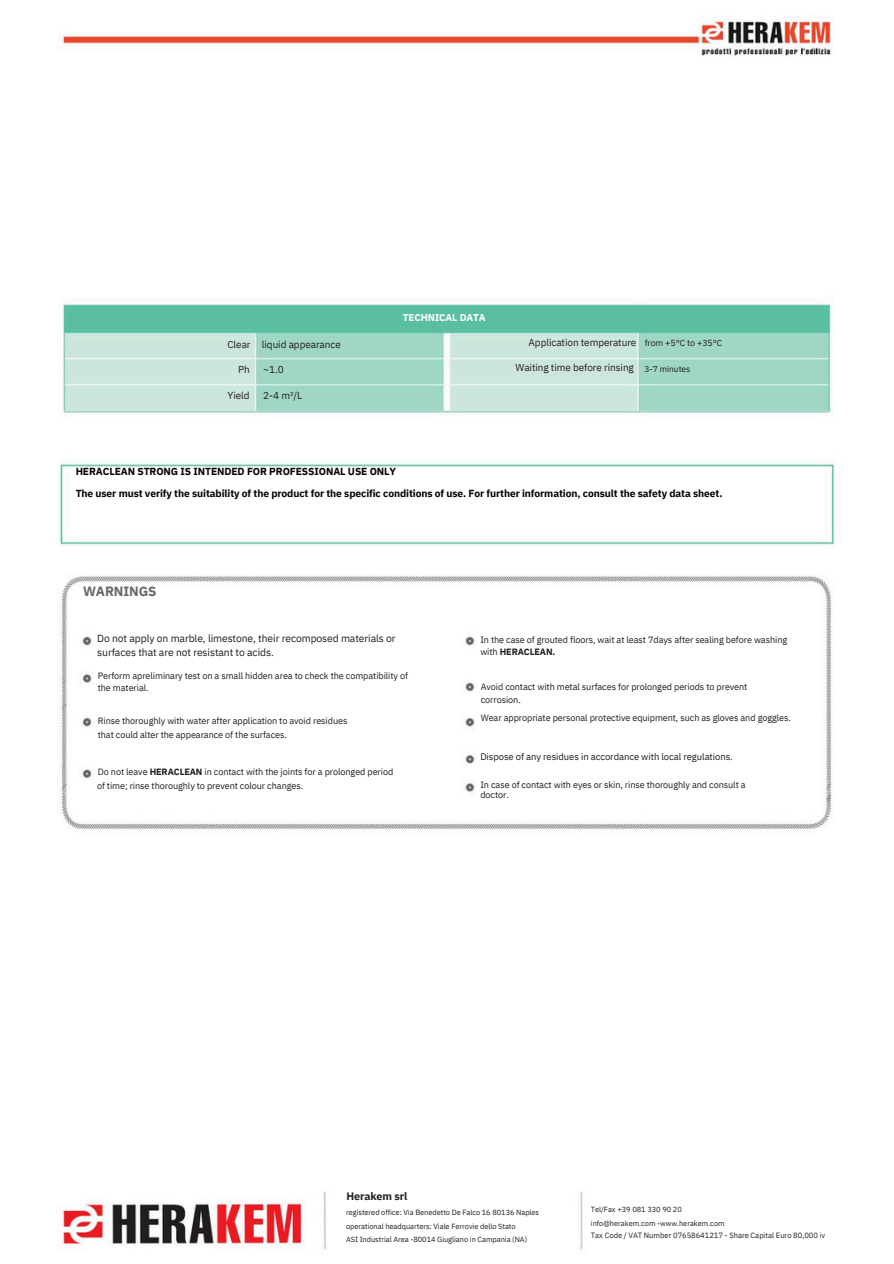
<style>
.page{position:relative;width:894px;height:1264px;background:#fff}
.page>*{position:absolute;margin:0;border:0;box-sizing:border-box;transform-origin:0 0}
.t1{font:700 13.35px "IBM Plex Sans";letter-spacing:-.01em;color:#666969}
.t2{font:700 10.8px "IBM Plex Sans";letter-spacing:-.01em;color:#231f20}
.t3{font:10.35px/13.5px "IBM Plex Sans";letter-spacing:-.01em;color:#211d1e}
.t4{font:700 10.2px "IBM Plex Sans";letter-spacing:-.01em;color:#040503}
.t5{font:10.05px "IBM Plex Sans";letter-spacing:-.01em;color:#231f20}
.t6{font:700 9.9px "IBM Plex Sans";letter-spacing:-.01em;color:#fff}
.t7{font:9.45px "IBM Plex Sans";letter-spacing:-.01em;color:#211d1e}
.t8{font:9.15px/13.5px "IBM Plex Sans";letter-spacing:-.01em;color:#211d1e}
.t9{font:8.85px "IBM Plex Sans";letter-spacing:-.01em;color:#231f20}
.t10{font:8.4px "IBM Plex Sans";letter-spacing:-.01em;color:#231f20}
.t11{font:7.65px "IBM Plex Sans";letter-spacing:-.01em;color:#231f20}
.t12{font:7.5px/13.5px "IBM Plex Sans";letter-spacing:-.01em;color:#231f20}
.s1{font-weight:700}
</style>
<div class="page">
<img style="left:60px;top:16px;width:776px;height:1234px">
<h1 class="t5" style="left:227px;top:337px;width:115px">Clear liquid appearance</h1>
<h4 class="t5" style="left:238px;top:362px;width:13px">Ph</h4>
<h4 class="t5" style="left:263px;top:362px;width:22px">~1.0</h4>
<h5 class="t5" style="left:227px;top:388px;width:24px">Yield</h5>
<h5 class="t5" style="left:263px;top:388px;width:40px">2-4 m²/L</h5>
<h5 class="t6" style="left:402px;top:310px;width:84px">TECHNICAL DATA</h5>
<h5 class="t5" style="left:528px;top:335px;width:109px">Application temperature</h5>
<h5 class="t5" style="left:515px;top:361px;width:120px">Waiting time before rinsing</h5>
<h5 class="t9" style="left:644px;top:336px;width:79px">from +5°C to +35°C</h5>
<h5 class="t10" style="left:644px;top:363px;width:47px">3-7 minutes</h5>
<p class="t4" style="left:76px;top:464px;width:322px">HERACLEAN STRONG IS INTENDED FOR PROFESSIONAL USE ONLY</p>
<p class="t4" style="left:76px;top:486px;width:648px">The user must verify the suitability of the product for the specific conditions of use. For further information, consult the safety data sheet.</p>
<h5 class="t1" style="left:83px;top:582px;width:75px">WARNINGS</h5>
<h3 class="t3" style="left:97px;top:631px;width:300px">Do not apply on marble, limestone, their recomposed materials or surfaces that are not resistant to acids.</h3>
<h2 class="t8" style="left:98px;top:669px;width:312px;line-height:12.3px">Perform apreliminary test on a small hidden area to check the compatibility of the material.</h2>
<h4 class="t8" style="left:98px;top:713px;width:251px">Rinse thoroughly with water after application to avoid residues that could alter the appearance of the surfaces.</h4>
<h4 class="t8" style="left:98px;top:764px;width:297px">Do not leave <span class="s1">HERACLEAN</span> in contact with the joints for a prolonged period</h4>
<h4 class="t8" style="left:97px;top:778px;width:207px">of time; rinse thoroughly to prevent colour changes.</h4>
<h4 class="t8" style="left:480px;top:633px;width:308px;line-height:12.3px">In the case of grouted floors, wait at least 7days after sealing before washing with <span class="s1">HERACLEAN.</span></h4>
<h5 class="t8" style="left:480px;top:679px;width:268px">Avoid contact with metal surfaces for prolonged periods to prevent corrosion.</h5>
<h5 class="t8" style="left:480px;top:710px;width:311px">Wear appropriate personal protective equipment, such as gloves and goggles.</h5>
<h6 class="t7" style="left:480px;top:750px;width:254px">Dispose of any residues in accordance with local regulations.</h6>
<h4 class="t8" style="left:480px;top:779px;width:267px;line-height:10.2px">In case of contact with eyes or skin, rinse thoroughly and consult a doctor.</h4>
<p class="t2" style="left:346px;top:1188px;width:62px">Herakem srl</p>
<h5 class="t12" style="left:346px;top:1205px;width:195px">registered office: Via Benedetto De Falco 16 80136 Naples operational headquarters: Viale Ferrovie dello Stato<br>ASI Industrial Area -80014 Giugliano in Campania (NA)</h5>
<h3 class="t12" style="left:590px;top:1202px;width:135px">Tel/Fax +39 081 330 90 20 info@herakem.com -www.herakem.com</h3>
<h3 class="t11" style="left:590px;top:1230px;width:236px">Tax Code / VAT Number 07658641217 - Share Capital Euro 80,000 iv</h3>
</div>
